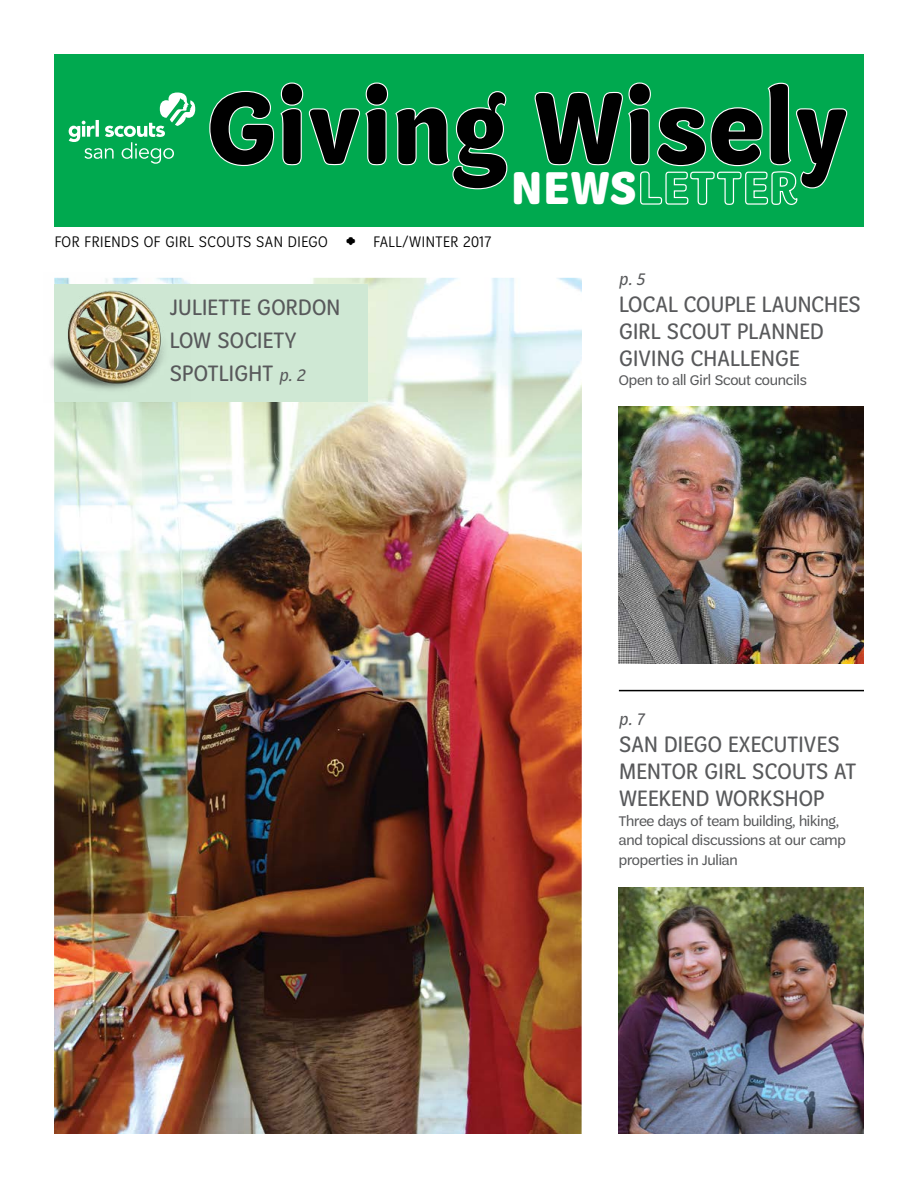
<style>
.page{position:relative;width:918px;height:1188px;background:#fff}
.page>*{position:absolute;margin:0;border:0;box-sizing:border-box;transform-origin:0 0}
.subtitle{font:700 107.25px "Trefoil Sans";letter-spacing:.03em;color:#000;scale:.9 1}
.details{font:700 48.75px "Trefoil Sans Cond";color:#fff}
.details-2{font:24px/27px "Trefoil Sans Cond";letter-spacing:.01em;color:#58595b}
.details-3{font:italic 18px "Trefoil Sans Cond";color:#58595b}
.details-4{font:300 16.5px "Trefoil Sans Cond";letter-spacing:.03em;color:#000}
.t1{font:15px/19.5px "Trefoil Sans";letter-spacing:-.01em;color:#58595b}
.s1{font-size:12px}
.s2{font-style:italic;font-size:18px}
</style>
<div class="page">
<img style="left:54px;top:278px;width:528px;height:856px">
<div style="left:54px;top:54px;width:810px;height:173px;background:#00a94f"></div>
<svg style="left:69px;top:92px;width:126px;height:72px"></svg>
<img style="left:619px;top:407px;width:245px;height:257px">
<div style="left:54px;top:284px;width:313px;height:117px;background:#cfe8d4"></div>
<img style="left:50px;top:277px;width:140px;height:126px">
<img style="left:619px;top:887px;width:245px;height:246px">
<hr style="left:619px;top:690px;width:245px;height:1px;background:#000">
<svg style="left:209px;top:82px;width:299px;height:108px"></svg>
<svg style="left:534px;top:82px;width:313px;height:123px"></svg>
<p class="subtitle" style="left:208px;top:68px;width:712px">Giving Wisely</p>
<p class="details" style="left:512px;top:161px;width:127px">NEWS</p>
<p class="details-4" style="left:55px;top:232px;width:438px">FOR FRIENDS OF GIRL SCOUTS SAN DIEGO <span class="s1">☙</span> FALL/WINTER 2017</p>
<p class="details-2" style="left:170px;top:291px;width:172px;line-height:33px">JULIETTE GORDON<br>LOW SOCIETY</p>
<p class="details-2" style="left:170px;top:360px;width:136px">SPOTLIGHT <span class="s2">p. 2</span></p>
<p class="details-3" style="left:619px;top:269px;width:27px">p. 5</p>
<p class="details-2" style="left:619px;top:290px;width:243px">LOCAL COUPLE LAUNCHES<br>GIRL SCOUT PLANNED<br>GIVING CHALLENGE</p>
<p class="t1" style="left:619px;top:371px;width:189px">Open to all Girl Scout councils</p>
<p class="details-3" style="left:619px;top:710px;width:26px">p. 7</p>
<p class="details-2" style="left:619px;top:731px;width:239px">SAN DIEGO EXECUTIVES<br>MENTOR GIRL SCOUTS AT<br>WEEKEND WORKSHOP</p>
<p class="t1" style="left:619px;top:811px;width:228px">Three days of team building, hiking, and topical discussions at our camp</p>
<p class="t1" style="left:619px;top:850px;width:120px">properties in Julian</p>
</div>
